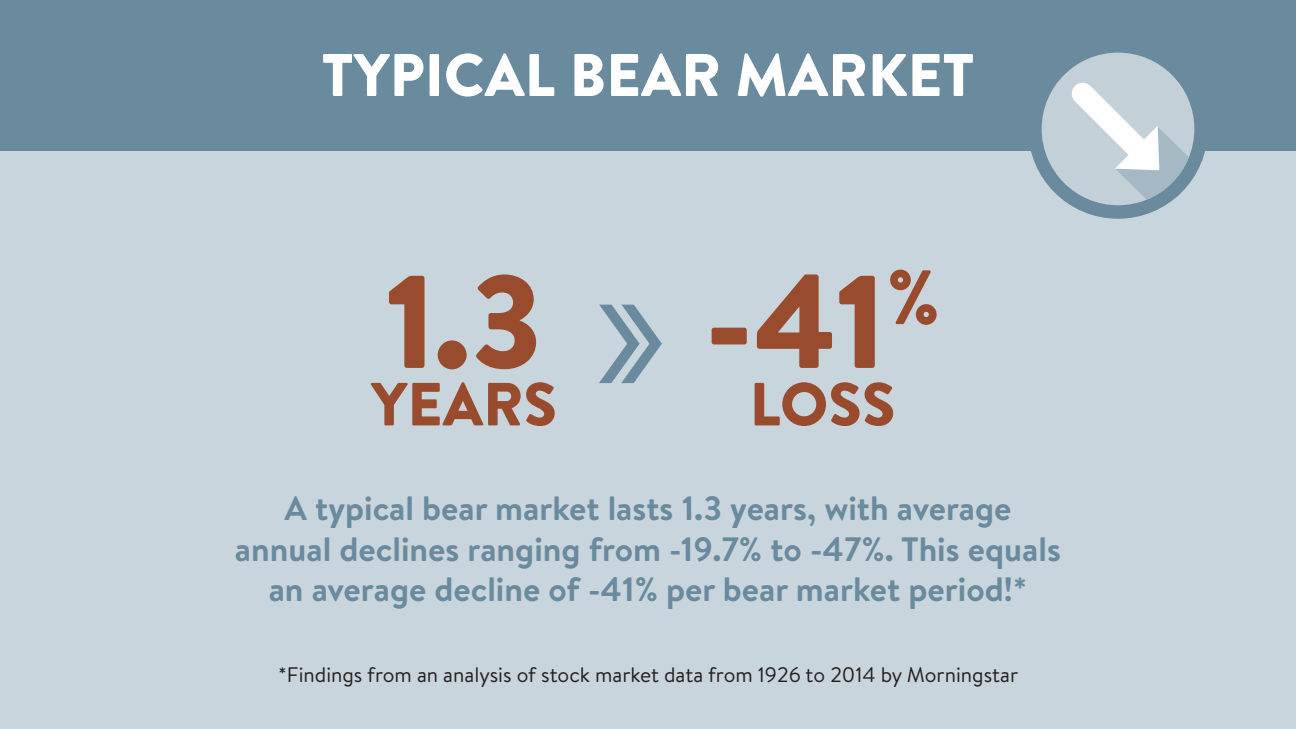
<style>
.page{position:relative;width:1296px;height:729px;background:#c9d5dc}
.page>*{position:absolute;margin:0;border:0;box-sizing:border-box;transform-origin:0 0}
.t1{font:900 131.7px "Brandon Text";color:#994b2e}
.t2{font:900 60.75px "Brandon Text";color:#994b2e}
.t3{font:900 60px "Brandon Text";color:#fff}
.t4{font:700 33.75px/40.5px "Brandon Text";color:#6a8a9e;text-align:center}
.t5{font:21px "Brandon Text";color:#231f20}
</style>
<div class="page">
<div style="left:0;top:0;width:1296px;height:150px;background:#6a8a9e"></div>
<svg style="left:599px;top:305px;width:63px;height:78px"></svg>
<div style="left:1028px;top:39px;width:180px;height:180px;background:#6a8a9e;border-radius:50%"></div>
<div style="left:1042px;top:53px;width:152px;height:152px;background:#c3d0d8;border-radius:50%"></div>
<svg style="left:1052px;top:63px;width:137px;height:137px"></svg>
<h3 class="t3" style="left:322px;top:33px;width:654px">TYPICAL BEAR MARKET</h3>
<h2 class="t2" style="left:371px;top:361px;width:571px">YEARS <sup>-41</sup><sup>%</sup></h2>
<h1 class="t1" style="left:385px;top:229px;width:160px">1.3</h1>
<h2 class="t2" style="left:750px;top:361px;width:147px">LOSS</h2>
<p class="t4" style="left:235px;top:488px;width:828px">A typical bear market lasts 1.3 years, with average annual declines ranging from -19.7% to -47%. This equals an average decline of -41% per bear market period!*</p>
<p class="t5" style="left:278px;top:661px;width:741px">*Findings from an analysis of stock market data from 1926 to 2014 by Morningstar</p>
</div>
